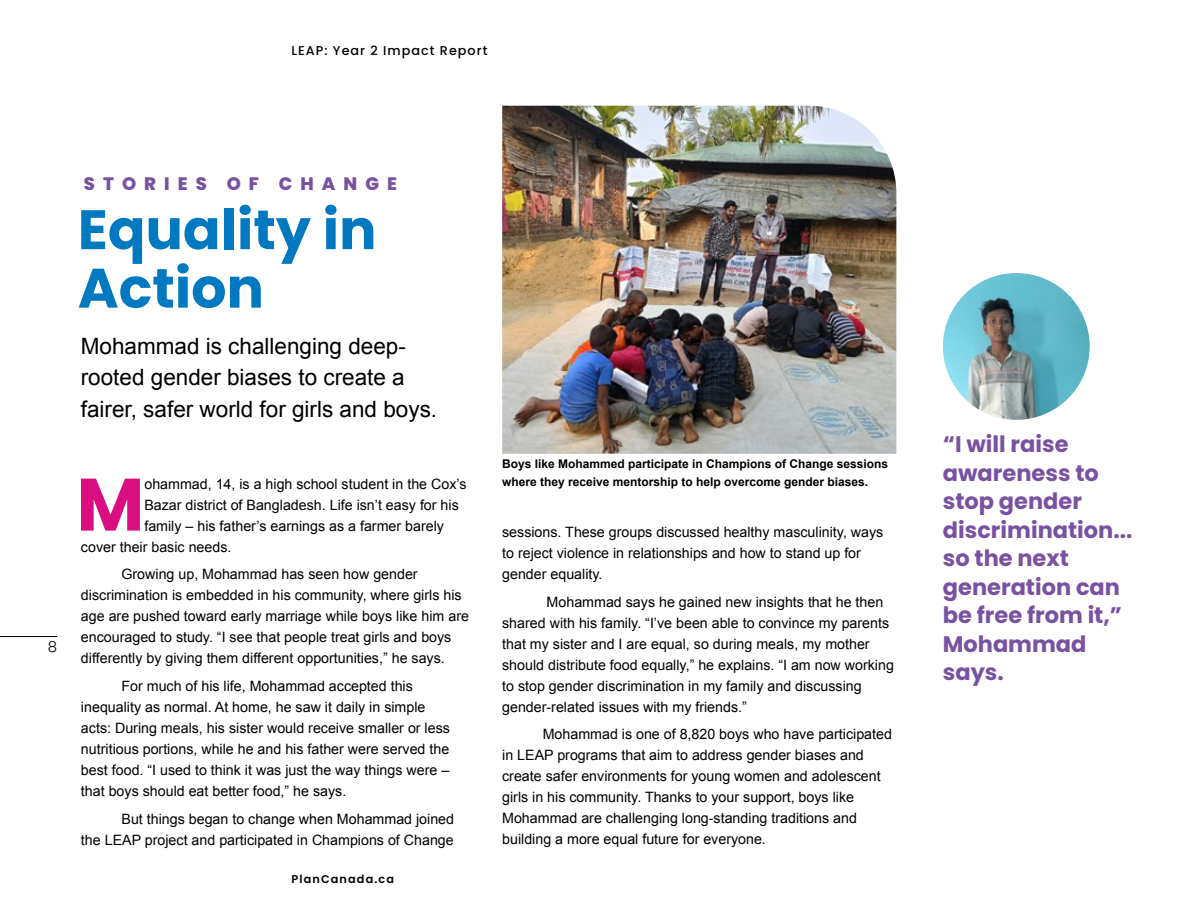
<style>
.page{position:relative;width:1188px;height:918px;background:#fff}
.page>*{position:absolute;margin:0;border:0;box-sizing:border-box;transform-origin:0 0}
.t1{font:700 74.1px "Poppins";color:#da0e81}
.t2{font:700 55.5px/58.5px "Poppins";color:#0079c1}
.t3{font:700 22.5px/28.5px "Poppins";color:#7851a1}
.t4{font:22.5px/31.5px "Arial";color:#000}
.t5{font:800 18px "Poppins";letter-spacing:.45em;color:#7851a1}
.t6{font:300 15px "Poppins";color:#000}
.t7{font:14.25px/21px "Arial";color:#000}
.t8{font:500 12.75px "Poppins";letter-spacing:.08em;color:#000}
.t9{font:700 12px/18px "Arial";color:#000}
.t10{font:600 11.25px "Poppins";letter-spacing:.1em;color:#000}
</style>
<div class="page">
<img style="left:502px;top:106px;width:394px;height:348px">
<img style="left:943px;top:273px;width:147px;height:147px;border-radius:73px">
<hr style="left:0;top:636px;width:57px;height:1px;background:#000">
<p class="t8" style="left:292px;top:43px;width:197px">LEAP: Year 2 Impact Report</p>
<p class="t5" style="left:84px;top:173px;width:315px">STORIES OF CHANGE</p>
<h2 class="t2" style="left:78px;top:201px;width:300px">Equality in<br>Action</h2>
<h3 class="t4" style="left:81px;top:330px;width:358px">Mohammad is challenging deep&shy;rooted gender biases to create a fairer, safer world for girls and boys.</h3>
<p class="t6" style="left:48px;top:638px;width:11px">8</p>
<h1 class="t1" style="left:76px;top:462px;width:70px">M</h1>
<p class="t7" style="left:144px;top:473px;width:324px">ohammad, 14, is a high school student in the Cox’s</p>
<p class="t7" style="left:144px;top:494px;width:316px">Bazar district of Bangladesh. Life isn’t easy for his</p>
<p class="t7" style="left:144px;top:515px;width:301px">family – his father’s earnings as a farmer barely</p>
<p class="t7" style="left:81px;top:536px;width:152px">cover their basic needs.</p>
<p class="t7" style="left:81px;top:564px;width:390px;text-indent:40px">Growing up, Mohammad has seen how gender discrimination is embedded in his community, where girls his age are pushed toward early marriage while boys like him are encouraged to study. “I see that people treat girls and boys differently by giving them different opportunities,” he says.</p>
<p class="t7" style="left:81px;top:676px;width:371px;text-indent:40px">For much of his life, Mohammad accepted this inequality as normal. At home, he saw it daily in simple acts: During meals, his sister would receive smaller or less nutritious portions, while he and his father were served the best food. “I used to think it was just the way things were – that boys should eat better food,” he says.</p>
<p class="t7" style="left:81px;top:809px;width:375px;text-align:right">But things began to change when Mohammad joined<br>the LEAP project and participated in Champions of Change</p>
<p class="t10" style="left:292px;top:872px;width:104px">PlanCanada.ca</p>
<p class="t9" style="left:502px;top:455px;width:388px">Boys like Mohammed participate in Champions of Change sessions where they receive mentorship to help overcome gender biases.</p>
<p class="t7" style="left:502px;top:521px;width:383px">sessions. These groups discussed healthy masculinity, ways to reject violence in relationships and how to stand up for gender equality.</p>
<p class="t7" style="left:502px;top:591px;width:393px;text-indent:44px">Mohammad says he gained new insights that he then shared with his family. “I’ve been able to convince my parents that my sister and I are equal, so during meals, my mother should distribute food equally,” he explains. “I am now working to stop gender discrimination in my family and discussing gender-related issues with my friends.”</p>
<p class="t7" style="left:502px;top:724px;width:391px;text-indent:40px">Mohammad is one of 8,820 boys who have participated in LEAP programs that aim to address gender biases and create safer environments for young women and adolescent girls in his community. Thanks to your support, boys like Mohammad are challenging long-standing traditions and building a more equal future for everyone.</p>
<h3 class="t3" style="left:943px;top:430px;width:191px">“I will raise awareness to stop gender discrimination... so the next generation can be free from it,”<br>Mohammad says.</h3>
</div>
